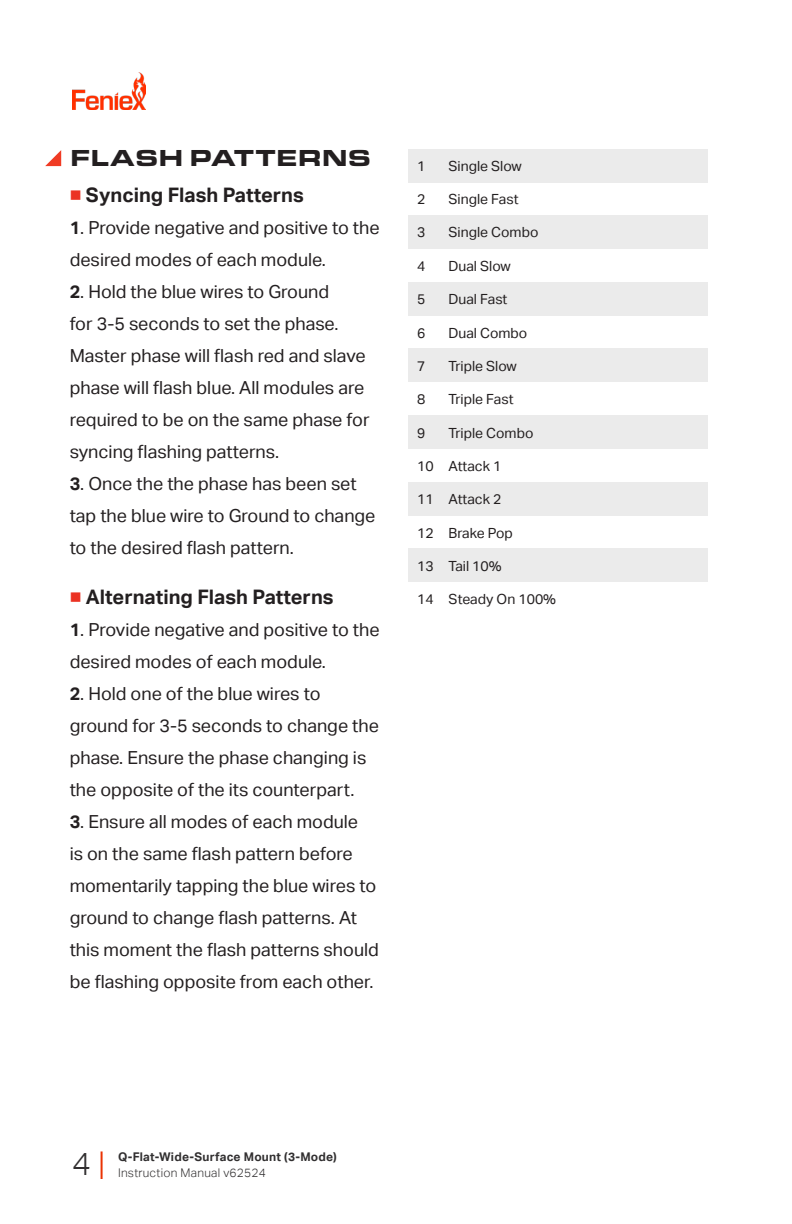
<style>
.page{position:relative;width:792px;height:1224px;background:#fff}
.page>*{position:absolute;margin:0;border:0;box-sizing:border-box;transform-origin:0 0}
.t1{font:300 32px "Aktiv Grotesk";color:#312f30}
.t2{font:900 24px "Eurostile Ext";color:#231f20}
.t3{font:700 20px "Aktiv Grotesk";color:#231f20}
.t4{font:18px/32px "Aktiv Grotesk";color:#231f20}
.Aktiv__Regular{font:14px "Aktiv Grotesk";color:#231f20}
.t5{font:700 12px "Aktiv Grotesk";letter-spacing:.02em;color:#312f30}
.t6{font:300 12px "Aktiv Grotesk";letter-spacing:.02em;color:#312f30}
.s1{color:#eb3223}
.s2{font-weight:700}
.s3{color:#ea3000}
</style>
<div class="page">
<img style="left:72px;top:72px;width:73px;height:37px">
<div style="left:408px;top:548px;width:299px;height:34px;background:#ebebeb"></div>
<div style="left:408px;top:415px;width:299px;height:34px;background:#ebebeb"></div>
<div style="left:408px;top:482px;width:299px;height:33px;background:#ebebeb"></div>
<svg style="left:45px;top:150px;width:16px;height:16px"></svg>
<div style="left:408px;top:349px;width:299px;height:33px;background:#ebebeb"></div>
<div style="left:408px;top:216px;width:299px;height:33px;background:#ebebeb"></div>
<div style="left:408px;top:282px;width:299px;height:34px;background:#ebebeb"></div>
<div style="left:408px;top:149px;width:299px;height:33px;background:#ebebeb"></div>
<p class="t2" style="left:70px;top:140px;width:303px">FLASH PATTERNS</p>
<p class="t3" style="left:70px;top:183px;width:236px"><span class="s1">■</span> Syncing Flash Patterns</p>
<p class="t4" style="left:70px;top:212px;width:312px"><span class="s2">1</span>. Provide negative and positive to the desired modes of each module.</p>
<p class="t4" style="left:70px;top:276px;width:301px"><span class="s2">2</span>. Hold the blue wires to Ground<br>for 3-5 seconds to set the phase.<br>Master phase will flash red and slave phase will flash blue. All modules are required to be on the same phase for syncing flashing patterns.</p>
<p class="t4" style="left:70px;top:468px;width:307px"><span class="s2">3</span>. Once the the phase has been set tap the blue wire to Ground to change to the desired flash pattern.</p>
<p class="t3" style="left:70px;top:585px;width:265px"><span class="s1">■</span> Alternating Flash Patterns</p>
<p class="t4" style="left:70px;top:614px;width:312px"><span class="s2">1</span>. Provide negative and positive to the desired modes of each module.</p>
<p class="t4" style="left:70px;top:678px;width:311px"><span class="s2">2</span>. Hold one of the blue wires to ground for 3-5 seconds to change the phase. Ensure the phase changing is the opposite of the its counterpart.</p>
<p class="t4" style="left:70px;top:806px;width:311px"><span class="s2">3</span>. Ensure all modes of each module<br>is on the same flash pattern before momentarily tapping the blue wires to ground to change flash patterns. At this moment the flash patterns should be flashing opposite from each other.</p>
<p class="Aktiv__Regular" style="left:417px;top:158px;width:10px">1</p>
<p class="Aktiv__Regular" style="left:417px;top:191px;width:10px">2</p>
<p class="Aktiv__Regular" style="left:417px;top:224px;width:10px">3</p>
<p class="Aktiv__Regular" style="left:417px;top:258px;width:10px">4</p>
<p class="Aktiv__Regular" style="left:417px;top:291px;width:10px">5</p>
<p class="Aktiv__Regular" style="left:417px;top:325px;width:10px">6</p>
<p class="Aktiv__Regular" style="left:417px;top:358px;width:10px">7</p>
<p class="Aktiv__Regular" style="left:417px;top:391px;width:10px">8</p>
<p class="Aktiv__Regular" style="left:417px;top:425px;width:10px">9</p>
<p class="Aktiv__Regular" style="left:417px;top:458px;width:18px">10</p>
<p class="Aktiv__Regular" style="left:417px;top:491px;width:18px">11</p>
<p class="Aktiv__Regular" style="left:417px;top:525px;width:18px">12</p>
<p class="Aktiv__Regular" style="left:417px;top:558px;width:18px">13</p>
<p class="Aktiv__Regular" style="left:417px;top:591px;width:18px">14</p>
<p class="Aktiv__Regular" style="left:449px;top:158px;width:75px">Single Slow</p>
<p class="Aktiv__Regular" style="left:449px;top:191px;width:72px">Single Fast</p>
<p class="Aktiv__Regular" style="left:449px;top:224px;width:91px">Single Combo</p>
<p class="Aktiv__Regular" style="left:449px;top:258px;width:64px">Dual Slow</p>
<p class="Aktiv__Regular" style="left:449px;top:291px;width:60px">Dual Fast</p>
<p class="Aktiv__Regular" style="left:449px;top:325px;width:80px">Dual Combo</p>
<p class="Aktiv__Regular" style="left:449px;top:358px;width:70px">Triple Slow</p>
<p class="Aktiv__Regular" style="left:449px;top:391px;width:67px">Triple Fast</p>
<p class="Aktiv__Regular" style="left:449px;top:425px;width:86px">Triple Combo</p>
<p class="Aktiv__Regular" style="left:449px;top:458px;width:54px">Attack 1</p>
<p class="Aktiv__Regular" style="left:449px;top:491px;width:54px">Attack 2</p>
<p class="Aktiv__Regular" style="left:449px;top:525px;width:66px">Brake Pop</p>
<p class="Aktiv__Regular" style="left:449px;top:558px;width:55px">Tail 10%</p>
<p class="Aktiv__Regular" style="left:449px;top:591px;width:109px">Steady On 100%</p>
<h1 class="t1" style="left:72px;top:1145px;width:34px">4<span class="s3">|</span></h1>
<p class="t5" style="left:118px;top:1149px;width:220px">Q-Flat-Wide-Surface Mount (3-Mode)</p>
<p class="t6" style="left:118px;top:1165px;width:149px">Instruction Manual v62524</p>
</div>
